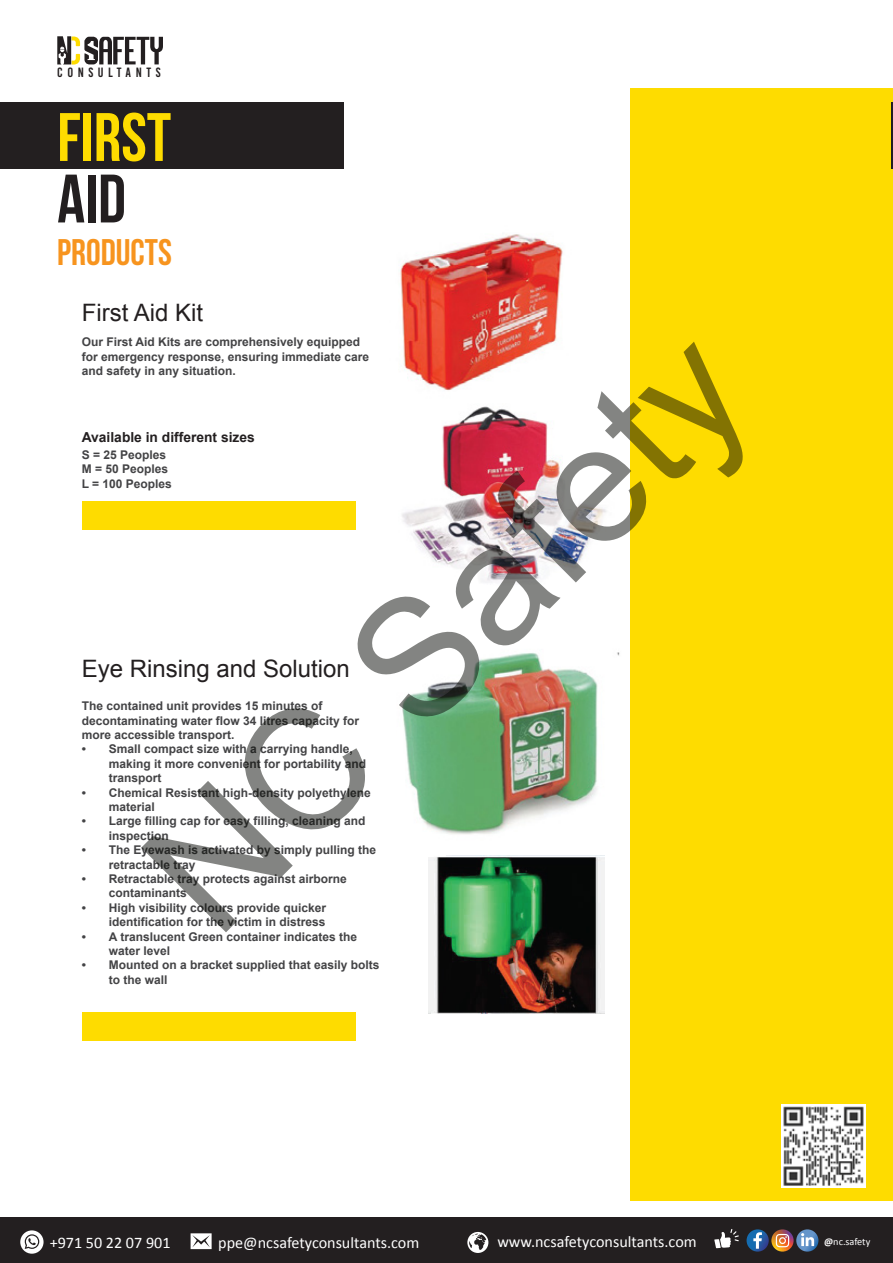
<style>
.page{position:relative;width:893px;height:1263px;background:#fff}
.page>*{position:absolute;margin:0;border:0;box-sizing:border-box;transform-origin:0 0}
.t1{font:167.4px "Arial";color:rgb(8 10 5/.5)}
.t2{font:68.4px "Bebas Neue";color:#fedc00}
.t3{font:68.4px "Bebas Neue";color:#231f20}
.t4{font:37.05px "Bebas Neue";color:#f7941e}
.t5{font:24px "Arial";color:#231f20}
.t6{font:16.2px "Calibri";color:#fff}
.t7{font:700 13.8px "Arial";color:#231f20}
.t8{font:13.5px "Bebas Kai";letter-spacing:.34em;color:#231f20}
.t9{font:700 12px/14.4px "Arial";color:#434345}
.t10{font:10.2px "Calibri";letter-spacing:-.005em;color:#fff}
.s1{font-weight:700}
</style>
<div class="page">
<img style="left:402px;top:652px;width:218px;height:206px">
<img style="left:400px;top:233px;width:163px;height:158px">
<div style="left:0;top:103px;width:343px;height:66px;background:#231f20"></div>
<div style="left:630px;top:88px;width:263px;height:1113px;background:#fedc00"></div>
<img style="left:782px;top:1104px;width:84px;height:84px">
<div style="left:82px;top:502px;width:274px;height:28px;background:#fedc00"></div>
<div style="left:82px;top:1013px;width:274px;height:28px;background:#fedc00"></div>
<div style="left:397px;top:727px;width:6px;height:28px;background:#fff"></div>
<div style="left:0;top:1218px;width:893px;height:45px;background:#231f20"></div>
<svg style="left:191px;top:1233px;width:21px;height:16px"></svg>
<svg style="left:467px;top:1232px;width:21px;height:21px"></svg>
<svg style="left:20px;top:1230px;width:24px;height:24px"></svg>
<svg style="left:714px;top:1229px;width:25px;height:19px"></svg>
<svg style="left:747px;top:1229px;width:22px;height:22px"></svg>
<svg style="left:753px;top:1232px;width:9px;height:17px"></svg>
<svg style="left:771px;top:1229px;width:23px;height:22px"></svg>
<svg style="left:776px;top:1234px;width:13px;height:13px"></svg>
<svg style="left:796px;top:1229px;width:22px;height:22px"></svg>
<svg style="left:801px;top:1233px;width:13px;height:13px"></svg>
<svg style="left:57px;top:36px;width:106px;height:29px"></svg>
<hr style="left:892px;top:103px;width:1px;height:66px;background:#231f20">
<img style="left:402px;top:406px;width:205px;height:176px">
<img style="left:428px;top:856px;width:176px;height:158px">
<p class="t8" style="left:57px;top:65px;width:105px">CONSULTANTS</p>
<h2 class="t2" style="left:57px;top:100px;width:115px">FIRST</h2>
<h2 class="t3" style="left:57px;top:161px;width:70px">AID</h2>
<h3 class="t4" style="left:57px;top:232px;width:116px">PRODUCTS</h3>
<h3 class="t5" style="left:82px;top:297px;width:123px">First Aid Kit</h3>
<p class="t9" style="left:82px;top:335px;width:289px">Our First Aid Kits are comprehensively equipped for emergency response, ensuring immediate care and safety in any situation.</p>
<h1 class="t1" style="left:98px;top:822px;width:764px;rotate:-45deg">NC Safety</h1>
<p class="t7" style="left:82px;top:428px;width:174px">Available in different sizes</p>
<p class="t9" style="left:82px;top:448px;width:92px">S = 25 Peoples<br>M = 50 Peoples<br>L = 100 Peoples</p>
<h3 class="t5" style="left:82px;top:653px;width:270px">Eye Rinsing and Solution</h3>
<p class="t9" style="left:82px;top:699px;width:279px">The contained unit provides 15 minutes of decontaminating water flow 34 litres capacity for more accessible transport.</p>
<p class="t9" style="left:109px;top:742px;width:259px;text-indent:-27px">• Small compact size with a carrying handle, making it more convenient for portability and transport</p>
<p class="t9" style="left:109px;top:786px;width:264px;text-indent:-27px">• Chemical Resistant high-density polyethylene material</p>
<p class="t9" style="left:109px;top:814px;width:258px;text-indent:-27px">• Large filling cap for easy filling, cleaning and inspection</p>
<p class="t9" style="left:109px;top:843px;width:269px;text-indent:-27px">• The Eyewash is activated by simply pulling the retractable tray</p>
<p class="t9" style="left:109px;top:872px;width:240px;text-indent:-27px">• Retractable tray protects against airborne contaminants</p>
<p class="t9" style="left:82px;top:901px;width:246px;text-align:right">• High visibility colours provide quicker identification for the victim in distress</p>
<p class="t9" style="left:109px;top:930px;width:250px;text-indent:-27px">• A translucent Green container indicates the water level</p>
<p class="t9" style="left:109px;top:958px;width:272px;text-indent:-27px">• Mounted on a bracket supplied that easily bolts to the wall</p>
<h3 class="t6" style="left:50px;top:1231px;width:122px">+971 50 22 07 901</h3>
<h3 class="t6" style="left:218px;top:1231px;width:203px">ppe@ncsafetyconsultants.com</h3>
<h3 class="t6" style="left:497px;top:1230px;width:201px">www.ncsafetyconsultants.com</h3>
<p class="t10" style="left:824px;top:1235px;width:48px"><span class="s1">@</span>nc.safety</p>
</div>
